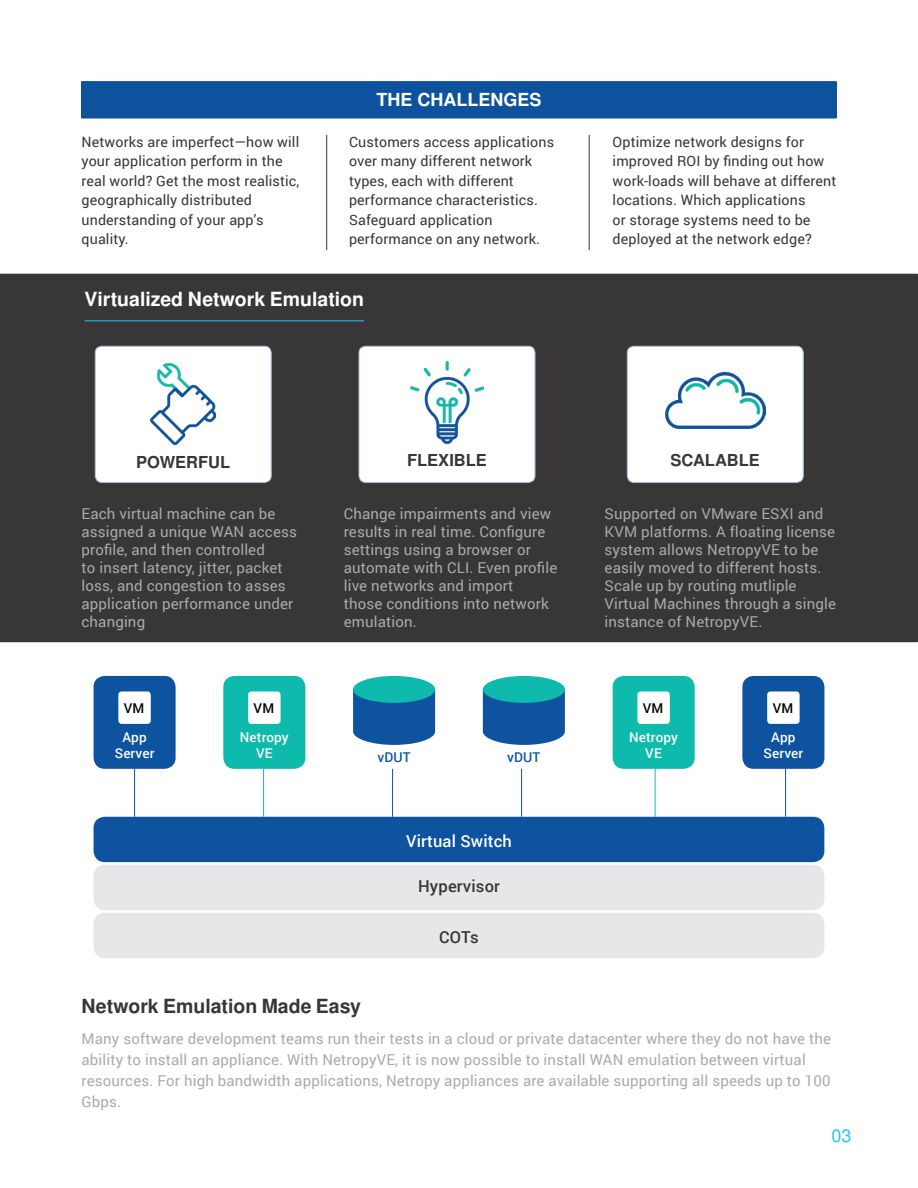
<style>
.page{position:relative;width:918px;height:1188px;background:#fff}
.page>*{position:absolute;margin:0;border:0;box-sizing:border-box;transform-origin:0 0}
.Subhead_White{font:700 19.5px "Nimbus San L";color:#fff}
.Subhead_White-2{font:700 19.5px "Nimbus San L";color:#383637}
.Subhead{font:700 18px "Nimbus San L";color:#fff}
.t1{font:18px "Nimbus San L";color:#2bc4f3}
.Icon_Text{font:700 16.5px "Nimbus San L";color:#383637}
.Bulletpoint_2{font:500 16.5px "Roboto";letter-spacing:.01em;color:#383637}
.Bulletpoint_2-2{font:500 16.5px "Roboto";letter-spacing:.01em;color:#fff}
.Bodycopy_White{font:15px/18px "Roboto";letter-spacing:.01em;color:#aaaba9}
.Bodycopy_2{font:14.25px/19.5px "Roboto";letter-spacing:.01em;color:#383637}
.Bulletpoint_2-3{font:500 13.5px "Roboto";letter-spacing:.01em;color:#fff}
.Bulletpoint_2-4{font:500 13.5px "Roboto";letter-spacing:.01em;color:#000}
.Bulletpoint_2-5{font:500 13.5px "Roboto";letter-spacing:.01em;color:#0d53a0}
</style>
<div class="page">
<div style="left:94px;top:817px;width:730px;height:45px;background:#0d53a0;border-radius:11px"></div>
<div style="left:94px;top:865px;width:730px;height:45px;background:#e6e7e9;border-radius:11px"></div>
<div style="left:94px;top:913px;width:730px;height:45px;background:#e6e7e9;border-radius:11px"></div>
<div style="left:0;top:274px;width:918px;height:368px;background:#383637"></div>
<div style="left:81px;top:81px;width:756px;height:38px;background:#0e529e"></div>
<div style="left:359px;top:346px;width:176px;height:136px;background:#fff;border-radius:7px"></div>
<div style="left:359px;top:346px;width:176px;height:137px;border:1px solid #aac1dd;border-radius:7px"></div>
<img style="left:411px;top:362px;width:72px;height:81px">
<div style="left:627px;top:346px;width:176px;height:136px;background:#fff;border-radius:7px"></div>
<div style="left:627px;top:346px;width:176px;height:137px;border:1px solid #aac1dd;border-radius:7px"></div>
<img style="left:666px;top:373px;width:100px;height:56px">
<div style="left:95px;top:346px;width:176px;height:136px;background:#fff;border-radius:7px"></div>
<div style="left:95px;top:346px;width:176px;height:137px;border:1px solid #aac1dd;border-radius:7px"></div>
<img style="left:151px;top:364px;width:65px;height:80px">
<div style="left:94px;top:676px;width:82px;height:93px;background:#0d53a0;border-radius:11px"></div>
<div style="left:742px;top:676px;width:82px;height:93px;background:#0d53a0;border-radius:11px"></div>
<div style="left:223px;top:676px;width:82px;height:93px;background:#0ebaab;border-radius:11px"></div>
<div style="left:613px;top:676px;width:82px;height:93px;background:#0ebaab;border-radius:11px"></div>
<div style="left:118px;top:691px;width:33px;height:33px;background:#fff;border-radius:3px"></div>
<div style="left:637px;top:691px;width:33px;height:33px;background:#fff;border-radius:3px"></div>
<div style="left:248px;top:691px;width:33px;height:33px;background:#fff;border-radius:3px"></div>
<div style="left:767px;top:691px;width:33px;height:33px;background:#fff;border-radius:3px"></div>
<svg style="left:353px;top:692px;width:82px;height:53px;background:#1d5ea6"></svg>
<div style="left:353px;top:676px;width:82px;height:27px;background:#0ebaab;border-radius:50%"></div>
<svg style="left:483px;top:692px;width:82px;height:53px;background:#1d5ea6"></svg>
<div style="left:483px;top:676px;width:82px;height:27px;background:#0ebaab;border-radius:50%"></div>
<hr style="left:134px;top:769px;width:1px;height:48px;background:#0d53a0">
<hr style="left:392px;top:769px;width:1px;height:48px;background:#0d53a0">
<hr style="left:521px;top:769px;width:1px;height:48px;background:#0d53a0">
<hr style="left:785px;top:769px;width:1px;height:48px;background:#0d53a0">
<hr style="left:655px;top:769px;width:1px;height:48px;background:#0ebaab">
<hr style="left:263px;top:769px;width:1px;height:48px;background:#0ebaab">
<hr style="left:85px;top:320px;width:279px;height:1px;background:#2bc4f3">
<hr style="left:326px;top:135px;width:1px;height:115px;background:#383637">
<hr style="left:589px;top:135px;width:1px;height:115px;background:#383637">
<p class="Bodycopy_2" style="left:82px;top:131px;width:219px">Networks are imperfect—how will your application perform in the real world? Get the most realistic, geographically distributed understanding of your app’s quality.</p>
<p class="Subhead" style="left:377px;top:87px;width:166px">THE CHALLENGES</p>
<p class="Bodycopy_2" style="left:349px;top:131px;width:207px">Customers access applications over many different network types, each with different performance characteristics.<br>Safeguard application performance on any network.</p>
<p class="Bodycopy_2" style="left:613px;top:131px;width:225px">Optimize network designs for improved ROI by finding out how work-loads will behave at different locations. Which applications<br>or storage systems need to be deployed at the network edge?</p>
<p class="Subhead_White" style="left:85px;top:285px;width:281px">Virtualized Network Emulation</p>
<p class="Icon_Text" style="left:136px;top:450px;width:95px">POWERFUL</p>
<p class="Icon_Text" style="left:407px;top:448px;width:81px">FLEXIBLE</p>
<p class="Icon_Text" style="left:671px;top:448px;width:91px">SCALABLE</p>
<p class="Bodycopy_White" style="left:82px;top:504px;width:217px">Each virtual machine can be assigned a unique WAN access profile, and then controlled<br>to insert latency, jitter, packet loss, and congestion to asses application performance under changing</p>
<p class="Bodycopy_White" style="left:344px;top:504px;width:215px">Change impairments and view results in real time. Configure settings using a browser or automate with CLI. Even profile live networks and import<br>those conditions into network emulation.</p>
<p class="Bodycopy_White" style="left:605px;top:504px;width:233px">Supported on VMware ESXI and<br>KVM platforms. A floating license system allows NetropyVE to be easily moved to different hosts.<br>Scale up by routing mutliple<br>Virtual Machines through a single instance of NetropyVE.</p>
<p class="Bulletpoint_2-4" style="left:124px;top:699px;width:22px">VM</p>
<p class="Bulletpoint_2-4" style="left:254px;top:699px;width:22px">VM</p>
<p class="Bulletpoint_2-4" style="left:643px;top:699px;width:22px">VM</p>
<p class="Bulletpoint_2-4" style="left:773px;top:699px;width:22px">VM</p>
<p class="Bulletpoint_2-3" style="left:122px;top:728px;width:26px">App</p>
<p class="Bulletpoint_2-3" style="left:115px;top:744px;width:41px">Server</p>
<p class="Bulletpoint_2-3" style="left:240px;top:728px;width:50px">Netropy</p>
<p class="Bulletpoint_2-3" style="left:256px;top:744px;width:18px">VE</p>
<p class="Bulletpoint_2-3" style="left:629px;top:728px;width:50px">Netropy</p>
<p class="Bulletpoint_2-3" style="left:645px;top:744px;width:18px">VE</p>
<p class="Bulletpoint_2-3" style="left:771px;top:728px;width:26px">App</p>
<p class="Bulletpoint_2-3" style="left:763px;top:744px;width:41px">Server</p>
<p class="Bulletpoint_2-5" style="left:378px;top:748px;width:35px">vDUT</p>
<p class="Bulletpoint_2-5" style="left:507px;top:748px;width:35px">vDUT</p>
<p class="Subhead_White-2" style="left:82px;top:992px;width:281px">Network Emulation Made Easy</p>
<p class="Bulletpoint_2-2" style="left:406px;top:829px;width:107px">Virtual Switch</p>
<p class="Bulletpoint_2" style="left:418px;top:874px;width:83px">Hypervisor</p>
<p class="Bulletpoint_2" style="left:439px;top:925px;width:41px">COTs</p>
<p class="Bodycopy_White" style="left:82px;top:1028px;width:751px;line-height:21px">Many software development teams run their tests in a cloud or private datacenter where they do not have the ability to install an appliance. With NetropyVE, it is now possible to install WAN emulation between virtual resources. For high bandwidth applications, Netropy appliances are available supporting all speeds up to 100<br>Gbps.</p>
<p class="t1" style="left:832px;top:1122px;width:21px">03</p>
</div>
